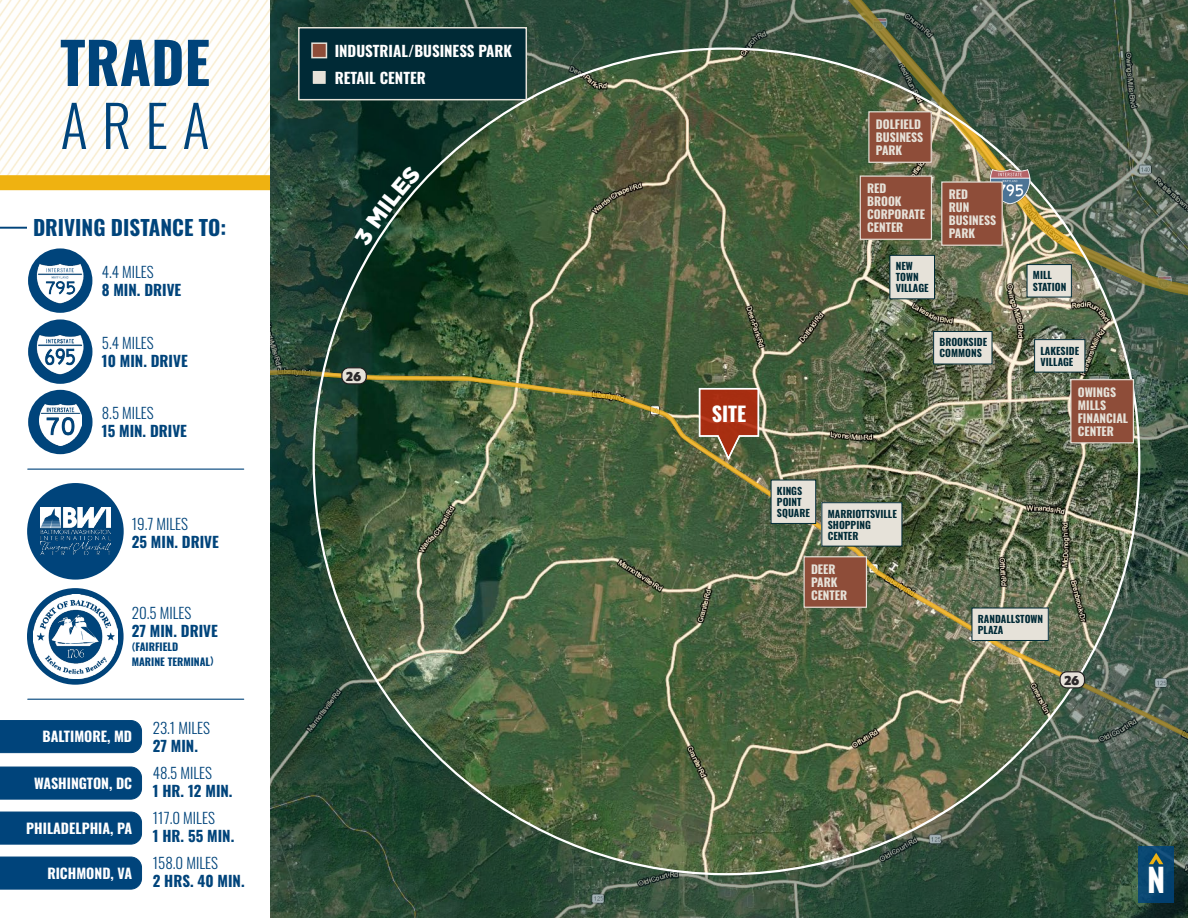
<style>
.page{position:relative;width:1188px;height:918px;background:#fff}
.page>*{position:absolute;margin:0;border:0;box-sizing:border-box;transform-origin:0 0}
.t1{font:700 57px "Oswald";color:#00447b}
.t2{font:300 57px "Oswald";color:#00447b}
.t3{font:700 32.4px "Oswald";color:#fff}
.t4{font:700 21px "Oswald";color:#00447b}
.t5{font:700 20.25px "Oswald";color:#fff}
.t6{font:700 15px "Oswald";color:#00447b}
.t7{font:300 15px "Oswald";color:#00447b}
.t8{font:700 15px "Oswald";color:#fff}
.t9{font:700 14.1px "Oswald";color:#fff}
.t10{font:900 12.75px "Apparat";color:#2b292a}
.t11{font:700 11.85px "Oswald";color:#e6e2d9}
.t12{font:700 10.5px/14.4px "Oswald";color:#00447b}
.t13{font:700 10.05px "Oswald";color:#002a36}
.s1{font-family:"Tw Cen";font-size:12px}
</style>
<div class="page">
<img style="left:0;top:0;width:270px;height:175px">
<img style="left:270px;top:0;width:918px;height:918px">
<div style="left:1139px;top:846px;width:35px;height:57px;background:#074571"></div>
<svg style="left:1149px;top:853px;width:14px;height:11px"></svg>
<div style="left:0;top:175px;width:270px;height:15px;background:#efb211"></div>
<div style="left:298px;top:27px;width:229px;height:73px;background:#002a36;border:2px solid #e6e2d9"></div>
<div style="left:311px;top:42px;width:16px;height:16px;background:#8e4d39;border:2px solid #e6e2d9"></div>
<div style="left:311px;top:69px;width:16px;height:16px;background:#e6e2d9;border:2px solid #002a36"></div>
<svg style="left:698px;top:387px;width:62px;height:75px;background:#995335"></svg>
<hr style="left:0;top:227px;width:27px;height:2px;background:#00447b">
<svg style="left:27px;top:588px;width:97px;height:97px"></svg>
<div style="left:27px;top:483px;width:97px;height:97px;background:#00447b;border-radius:50%"></div>
<img style="left:34px;top:595px;width:83px;height:83px">
<img style="left:40px;top:508px;width:71px;height:47px">
<div style="left:0;top:720px;width:142px;height:33px;background:#00447b"></div>
<hr style="left:28px;top:469px;width:216px;height:1px;background:#00447b">
<hr style="left:28px;top:699px;width:216px;height:1px;background:#00447b">
<div style="left:0;top:767px;width:142px;height:33px;background:#00447b"></div>
<div style="left:0;top:812px;width:142px;height:33px;background:#00447b"></div>
<div style="left:0;top:857px;width:142px;height:33px;background:#00447b"></div>
<img style="left:989px;top:168px;width:42px;height:36px">
<div style="left:342px;top:368px;width:24px;height:16px;background:#e6e2d9;border-radius:7px"></div>
<div style="left:341px;top:367px;width:26px;height:17px;border:1px solid #231f20;border-radius:7px"></div>
<div style="left:1060px;top:672px;width:25px;height:16px;background:#e6e2d9;border-radius:7px"></div>
<div style="left:1059px;top:671px;width:26px;height:17px;border:1px solid #231f20;border-radius:7px"></div>
<div style="left:822px;top:503px;width:80px;height:43px;background:#e6e2d9"></div>
<div style="left:821px;top:502px;width:81px;height:45px;border:1px solid #002a36"></div>
<div style="left:804px;top:557px;width:62px;height:50px;background:#8e4d39"></div>
<div style="left:804px;top:556px;width:63px;height:52px;border:1px solid #e6e2d9"></div>
<div style="left:771px;top:480px;width:45px;height:43px;background:#e6e2d9"></div>
<div style="left:771px;top:480px;width:45px;height:44px;border:1px solid #002a36"></div>
<div style="left:972px;top:608px;width:76px;height:32px;background:#e6e2d9"></div>
<div style="left:971px;top:608px;width:78px;height:33px;border:1px solid #002a36"></div>
<div style="left:890px;top:255px;width:45px;height:44px;background:#e6e2d9"></div>
<div style="left:889px;top:255px;width:46px;height:44px;border:1px solid #002a36"></div>
<div style="left:1027px;top:265px;width:44px;height:32px;background:#e6e2d9"></div>
<div style="left:1027px;top:264px;width:45px;height:34px;border:1px solid #002a36"></div>
<div style="left:934px;top:332px;width:58px;height:32px;background:#e6e2d9"></div>
<div style="left:933px;top:331px;width:60px;height:34px;border:1px solid #002a36"></div>
<div style="left:1035px;top:340px;width:50px;height:32px;background:#e6e2d9"></div>
<div style="left:1034px;top:339px;width:51px;height:34px;border:1px solid #002a36"></div>
<div style="left:1071px;top:380px;width:62px;height:63px;background:#8e4d39"></div>
<div style="left:1070px;top:379px;width:64px;height:64px;border:1px solid #e6e2d9"></div>
<div style="left:942px;top:182px;width:60px;height:63px;background:#8e4d39"></div>
<div style="left:941px;top:181px;width:62px;height:65px;border:1px solid #e6e2d9"></div>
<div style="left:860px;top:176px;width:71px;height:63px;background:#8e4d39"></div>
<div style="left:860px;top:175px;width:72px;height:65px;border:1px solid #e6e2d9"></div>
<div style="left:869px;top:112px;width:62px;height:50px;background:#8e4d39"></div>
<div style="left:868px;top:111px;width:64px;height:52px;border:1px solid #e6e2d9"></div>
<div style="left:28px;top:319px;width:64px;height:65px;background:#00447b;border-radius:50%"></div>
<img style="left:37px;top:335px;width:47px;height:40px">
<div style="left:28px;top:248px;width:64px;height:65px;background:#00447b;border-radius:50%"></div>
<img style="left:37px;top:263px;width:47px;height:40px">
<div style="left:28px;top:390px;width:65px;height:64px;background:#00447b;border-radius:50%"></div>
<img style="left:40px;top:404px;width:41px;height:42px">
<svg style="left:354px;top:165px;width:67px;height:82px;background:#193c2d"></svg>
<p class="t1" style="left:60px;top:33px;width:151px">TRADE</p>
<p class="t2" style="left:61px;top:75px;width:150px">AREA</p>
<p class="t4" style="left:33px;top:217px;width:195px">DRIVING DISTANCE TO:</p>
<p class="t7" style="left:102px;top:259px;width:54px">4.4 MILES</p>
<p class="t6" style="left:102px;top:282px;width:81px">8 MIN. DRIVE</p>
<p class="t7" style="left:102px;top:329px;width:53px">5.4 MILES</p>
<p class="t6" style="left:102px;top:353px;width:87px">10 MIN. DRIVE</p>
<p class="t7" style="left:102px;top:400px;width:53px">8.5 MILES</p>
<p class="t6" style="left:102px;top:423px;width:87px">15 MIN. DRIVE</p>
<p class="t7" style="left:132px;top:511px;width:58px">19.7 MILES</p>
<p class="t6" style="left:132px;top:534px;width:89px">25 MIN. DRIVE</p>
<p class="t7" style="left:132px;top:599px;width:61px">20.5 MILES</p>
<p class="t6" style="left:132px;top:623px;width:88px">27 MIN. DRIVE</p>
<p class="t12" style="left:132px;top:640px;width:84px"><span class="s1">(</span>FAIRFIELD<br>MARINE TERMINAL<span class="s1">)</span></p>
<p class="t9" style="left:43px;top:729px;width:91px">BALTIMORE, MD</p>
<p class="t9" style="left:34px;top:776px;width:100px">WASHINGTON, DC</p>
<p class="t9" style="left:26px;top:821px;width:107px">PHILADELPHIA, PA</p>
<p class="t9" style="left:47px;top:866px;width:86px">RICHMOND, VA</p>
<p class="t7" style="left:153px;top:715px;width:59px">23.1 MILES</p>
<p class="t6" style="left:153px;top:738px;width:47px">27 MIN.</p>
<p class="t7" style="left:153px;top:760px;width:61px">48.5 MILES</p>
<p class="t6" style="left:153px;top:783px;width:81px">1 HR. 12 MIN.</p>
<p class="t7" style="left:153px;top:805px;width:64px">117.0 MILES</p>
<p class="t6" style="left:153px;top:828px;width:83px">1 HR. 55 MIN.</p>
<p class="t7" style="left:153px;top:850px;width:67px">158.0 MILES</p>
<p class="t6" style="left:153px;top:873px;width:93px">2 HRS. 40 MIN.</p>
<p class="t8" style="left:335px;top:43px;width:179px">INDUSTRIAL/BUSINESS PARK</p>
<p class="t8" style="left:335px;top:70px;width:93px">RETAIL CENTER</p>
<p class="t10" style="left:346px;top:368px;width:17px">26</p>
<p class="t5" style="left:712px;top:403px;width:36px">SITE</p>
<p class="t11" style="left:876px;top:118px;width:47px">DOLFIELD</p>
<p class="t11" style="left:876px;top:131px;width:49px">BUSINESS</p>
<p class="t11" style="left:876px;top:144px;width:28px">PARK</p>
<p class="t11" style="left:867px;top:182px;width:21px">RED</p>
<p class="t11" style="left:867px;top:195px;width:36px">BROOK</p>
<p class="t11" style="left:867px;top:208px;width:59px">CORPORATE</p>
<p class="t11" style="left:867px;top:221px;width:38px">CENTER</p>
<p class="t13" style="left:896px;top:261px;width:19px">NEW</p>
<p class="t13" style="left:896px;top:272px;width:24px">TOWN</p>
<p class="t13" style="left:896px;top:283px;width:34px">VILLAGE</p>
<p class="t11" style="left:949px;top:188px;width:21px">RED</p>
<p class="t11" style="left:949px;top:201px;width:22px">RUN</p>
<p class="t11" style="left:949px;top:214px;width:49px">BUSINESS</p>
<p class="t11" style="left:949px;top:227px;width:28px">PARK</p>
<p class="t13" style="left:1033px;top:270px;width:20px">MILL</p>
<p class="t13" style="left:1033px;top:281px;width:35px">STATION</p>
<p class="t13" style="left:940px;top:337px;width:49px">BROOKSIDE</p>
<p class="t13" style="left:940px;top:348px;width:44px">COMMONS</p>
<p class="t13" style="left:1041px;top:345px;width:40px">LAKESIDE</p>
<p class="t13" style="left:1041px;top:356px;width:34px">VILLAGE</p>
<p class="t11" style="left:1078px;top:386px;width:40px">OWINGS</p>
<p class="t11" style="left:1078px;top:399px;width:30px">MILLS</p>
<p class="t11" style="left:1078px;top:412px;width:52px">FINANCIAL</p>
<p class="t11" style="left:1078px;top:425px;width:38px">CENTER</p>
<p class="t13" style="left:777px;top:486px;width:27px">KINGS</p>
<p class="t13" style="left:777px;top:497px;width:26px">POINT</p>
<p class="t13" style="left:777px;top:508px;width:34px">SQUARE</p>
<p class="t13" style="left:828px;top:508px;width:71px">MARRIOTTSVILLE</p>
<p class="t13" style="left:828px;top:519px;width:45px">SHOPPING</p>
<p class="t13" style="left:828px;top:530px;width:32px">CENTER</p>
<p class="t11" style="left:811px;top:563px;width:26px">DEER</p>
<p class="t11" style="left:811px;top:576px;width:28px">PARK</p>
<p class="t11" style="left:811px;top:589px;width:38px">CENTER</p>
<p class="t13" style="left:978px;top:614px;width:67px">RANDALLSTOWN</p>
<p class="t13" style="left:978px;top:625px;width:27px">PLAZA</p>
<p class="t10" style="left:1064px;top:672px;width:17px">26</p>
<p class="t3" style="left:1147px;top:863px;width:20px">N</p>
</div>
